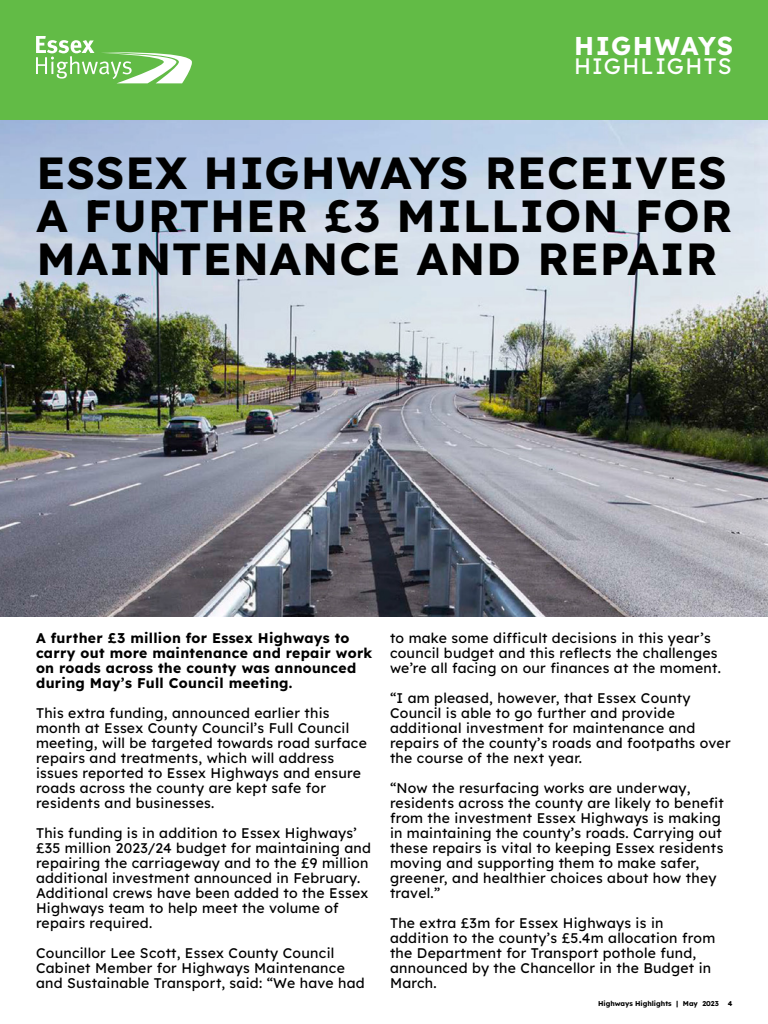
<style>
.page{position:relative;width:768px;height:1024px;background:#fff}
.page>*{position:absolute;margin:0;border:0;box-sizing:border-box;transform-origin:0 0}
.Chapter_Title_-_Alig{font:45px/43px "Lexend";letter-spacing:.02em;color:#000}
.Book_Title{font:25.8px "Lexend";letter-spacing:.045em;color:#fff}
.Book_Title-2{font:22.3px "Lexend";letter-spacing:.06em;color:#fff}
.t1{font:14px/15px "Lexend";letter-spacing:.02em;color:#000}
.t2{font:7px "Lexend";color:#000}
</style>
<div class="page">
<div style="left:0;top:0;width:768px;height:122px;background:#62bb46"></div>
<svg style="left:36px;top:36px;width:156px;height:47px"></svg>
<img style="left:0;top:120px;width:768px;height:496px">
<p class="Book_Title" style="left:574px;top:27px;width:161px">HIGHWAYS</p>
<p class="Book_Title-2" style="left:574px;top:49px;width:159px">HIGHLIGHTS</p>
<p class="Chapter_Title_-_Alig" style="left:36px;top:149px;width:697px">ESSEX HIGHWAYS RECEIVES<br>A FURTHER £3 MILLION FOR<br>MAINTENANCE AND REPAIR</p>
<p class="t1" style="left:36px;top:630px;width:338px">A further £3 million for Essex Highways to carry out more maintenance and repair work on roads across the county was announced during May’s Full Council meeting.</p>
<p class="t1" style="left:36px;top:705px;width:332px">This extra funding, announced earlier this month at Essex County Council’s Full Council meeting, will be targeted towards road surface repairs and treatments, which will address issues reported to Essex Highways and ensure roads across the county are kept safe for residents and businesses.</p>
<p class="t1" style="left:36px;top:825px;width:337px">This funding is in addition to Essex Highways’ £35 million 2023/24 budget for maintaining and repairing the carriageway and to the £9 million additional investment announced in February.<br>Additional crews have been added to the Essex Highways team to help meet the volume of repairs required.</p>
<p class="t1" style="left:36px;top:945px;width:330px">Councillor Lee Scott, Essex County Council<br>Cabinet Member for Highways Maintenance and Sustainable Transport, said: “We have had</p>
<p class="t1" style="left:390px;top:630px;width:333px">to make some difficult decisions in this year’s council budget and this reflects the challenges we’re all facing on our finances at the moment.</p>
<p class="t1" style="left:390px;top:690px;width:342px">“I am pleased, however, that Essex County Council is able to go further and provide additional investment for maintenance and repairs of the county’s roads and footpaths over the course of the next year.</p>
<p class="t1" style="left:390px;top:780px;width:335px">“Now the resurfacing works are underway, residents across the county are likely to benefit from the investment Essex Highways is making in maintaining the county’s roads. Carrying out these repairs is vital to keeping Essex residents moving and supporting them to make safer, greener, and healthier choices about how they travel.”</p>
<p class="t1" style="left:390px;top:915px;width:327px">The extra £3m for Essex Highways is in addition to the county’s £5.4m allocation from the Department for Transport pothole fund, announced by the Chancellor in the Budget in March.</p>
<p class="t2" style="left:598px;top:998px;width:122px">Highways Highlights | May 2023</p>
<p class="t2" style="left:728px;top:998px;width:6px">4</p>
</div>
